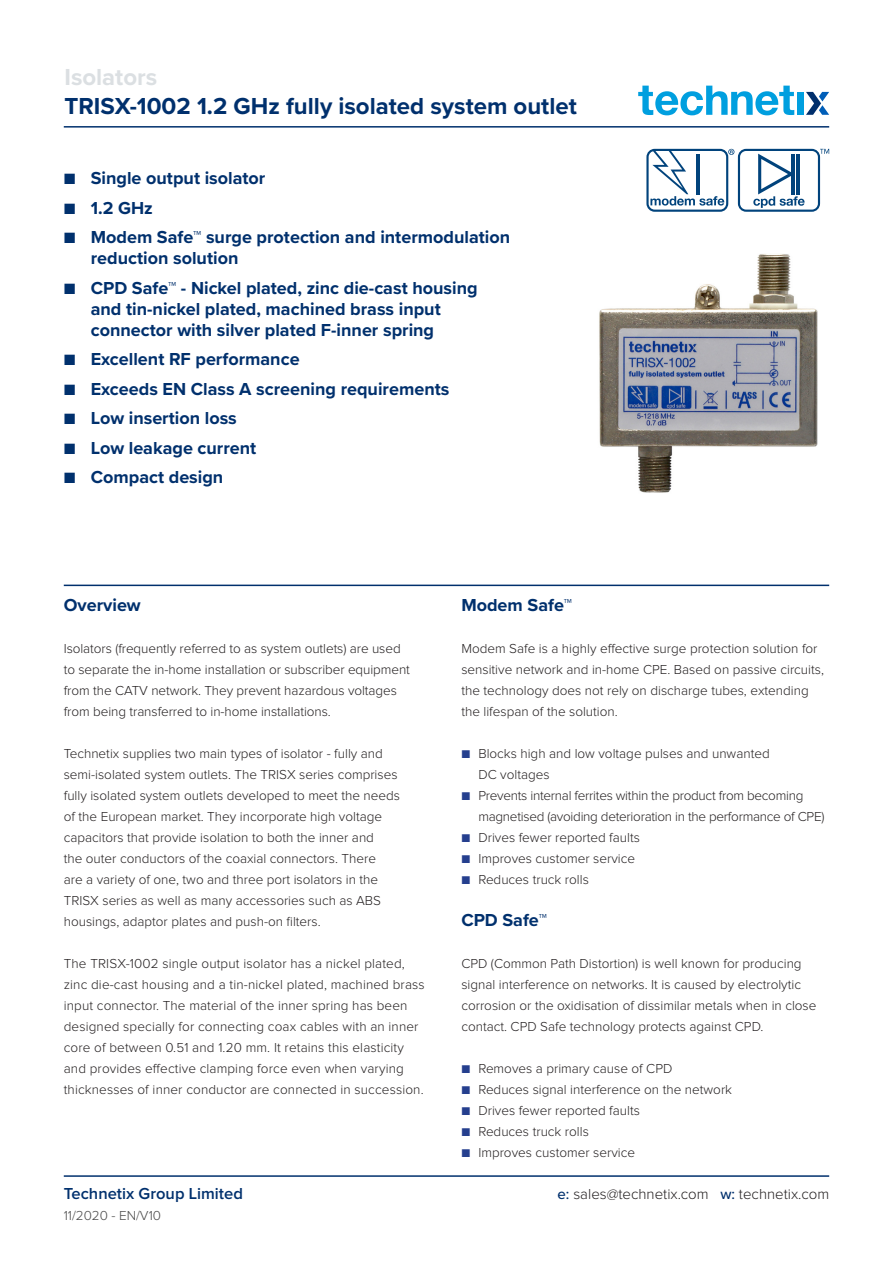
<style>
.page{position:relative;width:893px;height:1263px;background:#fff}
.page>*{position:absolute;margin:0;border:0;box-sizing:border-box;transform-origin:0 0}
.t1{font:700 24px "Proxima Nova";color:#00306d}
.t2{font:700 24px "Proxima Nova";color:#dbdfe2}
.t3{font:700 18px/21px "Proxima Nova";color:#00306d}
.t4{font:600 16.5px "Proxima Nova";color:#00306d}
.t5{font:300 15px "Proxima Nova";color:#231f20}
.tech_desc{font:300 13.5px/21px "Proxima Nova";color:#231f20}
.overview_text{font:300 13.5px/21px "Proxima Nova";color:#231f20}
.tech_desc-2{font:300 13.5px/21px "Proxima Nova";letter-spacing:-.02em;color:#231f20}
.t6{font:300 13.5px "Proxima Nova";color:#464646}
.s1{font-weight:700;color:#253f8e}
.s2{font-weight:500;color:#00306d}
</style>
<div class="page">
<hr style="left:64px;top:126px;width:765px;height:2px;background:#00306d">
<hr style="left:64px;top:585px;width:765px;height:1px;background:#00306d">
<hr style="left:64px;top:1175px;width:765px;height:2px;background:#00306d">
<svg style="left:638px;top:86px;width:156px;height:29px"></svg>
<div style="left:798px;top:92px;width:6px;height:23px;background:#009fdf"></div>
<svg style="left:806px;top:92px;width:23px;height:23px"></svg>
<img style="left:599px;top:254px;width:219px;height:239px">
<svg style="left:646px;top:149px;width:183px;height:63px"></svg>
<h1 class="t2" style="left:64px;top:59px;width:94px">Isolators</h1>
<h1 class="t1" style="left:64px;top:88px;width:514px">TRISX-1002 1.2 GHz fully isolated system outlet</h1>
<p class="t3" style="left:64px;top:167px;width:203px">■ Single output isolator</p>
<p class="t3" style="left:64px;top:197px;width:91px">■ 1.2 GHz</p>
<p class="t3" style="left:91px;top:226px;width:421px;text-indent:-27px">■ Modem Safe™ surge protection and intermodulation reduction solution</p>
<p class="t3" style="left:91px;top:277px;width:388px;text-indent:-27px">■ CPD Safe™ - Nickel plated, zinc die-cast housing and tin-nickel plated, machined brass input connector with silver plated F-inner spring</p>
<p class="t3" style="left:64px;top:348px;width:237px">■ Excellent RF performance</p>
<p class="t3" style="left:64px;top:378px;width:387px">■ Exceeds EN Class A screening requirements</p>
<p class="t3" style="left:64px;top:407px;width:175px">■ Low insertion loss</p>
<p class="t3" style="left:64px;top:437px;width:194px">■ Low leakage current</p>
<p class="t3" style="left:64px;top:466px;width:161px">■ Compact design</p>
<p class="t3" style="left:64px;top:594px;width:79px">Overview</p>
<p class="tech_desc" style="left:64px;top:638px;width:348px">Isolators (frequently referred to as system outlets) are used to separate the in-home installation or subscriber equipment from the CATV network. They prevent hazardous voltages from being transferred to in-home installations.</p>
<p class="tech_desc" style="left:64px;top:743px;width:321px">Technetix supplies two main types of isolator - fully and</p>
<p class="tech_desc" style="left:64px;top:764px;width:335px">semi-isolated system outlets. The TRISX series comprises</p>
<p class="tech_desc" style="left:64px;top:785px;width:338px">fully isolated system outlets developed to meet the needs</p>
<p class="tech_desc" style="left:64px;top:806px;width:320px">of the European market. They incorporate high voltage</p>
<p class="tech_desc" style="left:64px;top:827px;width:312px">capacitors that provide isolation to both the inner and</p>
<p class="tech_desc" style="left:64px;top:848px;width:314px">the outer conductors of the coaxial connectors. There</p>
<p class="tech_desc" style="left:64px;top:869px;width:316px">are a variety of one, two and three port isolators in the</p>
<p class="tech_desc" style="left:64px;top:890px;width:319px">TRISX series as well as many accessories such as ABS</p>
<p class="tech_desc" style="left:64px;top:911px;width:258px">housings, adaptor plates and push-on filters.</p>
<p class="tech_desc" style="left:64px;top:953px;width:362px">The TRISX-1002 single output isolator has a nickel plated, zinc die-cast housing and a tin-nickel plated, machined brass input connector. The material of the inner spring has been designed specially for connecting coax cables with an inner core of between 0.51 and 1.20 mm. It retains this elasticity and provides effective clamping force even when varying thicknesses of inner conductor are connected in succession.</p>
<p class="t3" style="left:461px;top:594px;width:112px">Modem Safe™</p>
<p class="overview_text" style="left:461px;top:638px;width:364px">Modem Safe is a highly effective surge protection solution for sensitive network and in-home CPE. Based on passive circuits, the technology does not rely on discharge tubes, extending the lifespan of the solution.</p>
<p class="tech_desc" style="left:478px;top:743px;width:293px;text-indent:-17px"><span class="s1">■</span> Blocks high and low voltage pulses and unwanted<br>DC voltages</p>
<p class="tech_desc-2" style="left:478px;top:785px;width:348px;text-indent:-17px"><span class="s1">■</span> Prevents internal ferrites within the product from becoming magnetised (avoiding deterioration in the performance of CPE)</p>
<p class="tech_desc" style="left:461px;top:827px;width:180px"><span class="s1">■</span> Drives fewer reported faults</p>
<p class="tech_desc" style="left:461px;top:848px;width:175px"><span class="s1">■</span> Improves customer service</p>
<p class="tech_desc" style="left:461px;top:869px;width:129px"><span class="s1">■</span> Reduces truck rolls</p>
<p class="t3" style="left:461px;top:909px;width:87px">CPD Safe™</p>
<p class="overview_text" style="left:461px;top:953px;width:357px">CPD (Common Path Distortion) is well known for producing signal interference on networks. It is caused by electrolytic corrosion or the oxidisation of dissimilar metals when in close contact. CPD Safe technology protects against CPD.</p>
<p class="tech_desc" style="left:461px;top:1058px;width:213px"><span class="s1">■</span> Removes a primary cause of CPD</p>
<p class="tech_desc" style="left:461px;top:1079px;width:272px"><span class="s1">■</span> Reduces signal interference on the network</p>
<p class="tech_desc" style="left:461px;top:1100px;width:180px"><span class="s1">■</span> Drives fewer reported faults</p>
<p class="tech_desc" style="left:461px;top:1121px;width:129px"><span class="s1">■</span> Reduces truck rolls</p>
<p class="tech_desc" style="left:461px;top:1142px;width:175px"><span class="s1">■</span> Improves customer service</p>
<p class="t4" style="left:64px;top:1186px;width:181px">Technetix Group Limited</p>
<p class="t5" style="left:558px;top:1186px;width:273px"><span class="s2">e:</span> sales@technetix.com <span class="s2">w:</span> technetix.com</p>
<p class="t6" style="left:64px;top:1208px;width:99px">11/2020 - EN/V10</p>
</div>
